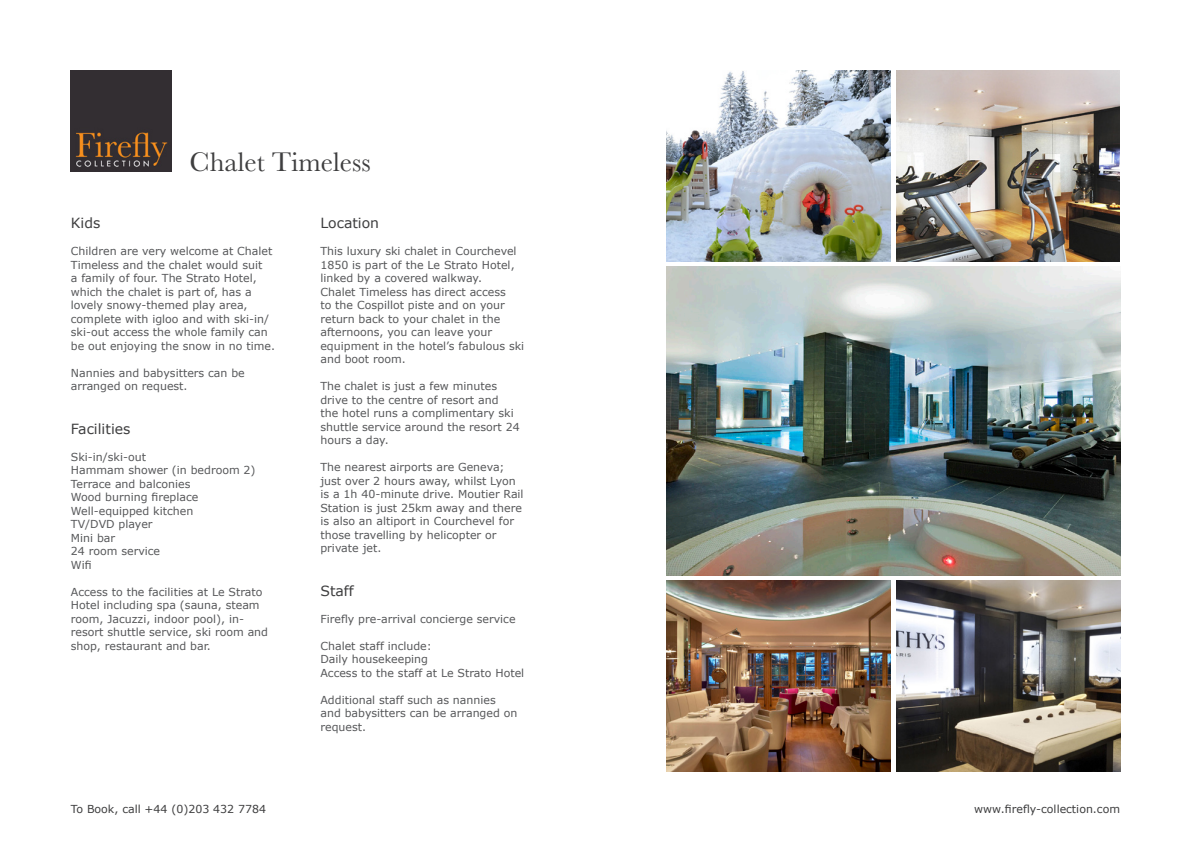
<style>
.page{position:relative;width:1191px;height:842px;background:#fff}
.page>*{position:absolute;margin:0;border:0;box-sizing:border-box;transform-origin:0 0}
.t1{font:28px "Baskerville";color:#3e3e3f}
.t2{font:14px "Verdana";color:#3e3e3f}
.t3{font:11px/13.5px "Verdana";color:#57585a}
.t4{font:11px "Verdana";color:#3e3e3f}
</style>
<div class="page">
<img style="left:71px;top:71px;width:101px;height:101px">
<img style="left:896px;top:581px;width:224px;height:190px">
<img style="left:666px;top:581px;width:224px;height:190px">
<img style="left:666px;top:71px;width:224px;height:190px">
<img style="left:896px;top:71px;width:224px;height:190px">
<img style="left:666px;top:267px;width:454px;height:308px">
<p class="t1" style="left:190px;top:145px;width:183px">Chalet Timeless</p>
<p class="t2" style="left:71px;top:214px;width:31px">Kids</p>
<p class="t3" style="left:71px;top:244px;width:206px">Children are very welcome at Chalet Timeless and the chalet would suit<br>a family of four. The Strato Hotel, which the chalet is part of, has a lovely snowy-themed play area, complete with igloo and with ski-in/ ski-out access the whole family can be out enjoying the snow in no time.</p>
<p class="t3" style="left:71px;top:366px;width:175px">Nannies and babysitters can be arranged on request.</p>
<p class="t2" style="left:71px;top:420px;width:61px">Facilities</p>
<p class="t3" style="left:71px;top:450px;width:77px">Ski-in/ski-out</p>
<p class="t3" style="left:71px;top:464px;width:186px">Hammam shower (in bedroom 2)</p>
<p class="t3" style="left:71px;top:477px;width:121px">Terrace and balconies</p>
<p class="t3" style="left:71px;top:491px;width:129px">Wood burning fireplace</p>
<p class="t3" style="left:71px;top:504px;width:124px">Well-equipped kitchen</p>
<p class="t3" style="left:71px;top:518px;width:83px">TV/DVD player</p>
<p class="t3" style="left:71px;top:531px;width:46px">Mini bar</p>
<p class="t3" style="left:71px;top:545px;width:91px">24 room service</p>
<p class="t3" style="left:71px;top:558px;width:22px">Wifi</p>
<p class="t3" style="left:71px;top:585px;width:199px">Access to the facilities at Le Strato Hotel including spa (sauna, steam room, Jacuzzi, indoor pool), in&shy;resort shuttle service, ski room and shop, restaurant and bar.</p>
<p class="t4" style="left:71px;top:802px;width:197px">To Book, call +44 (0)203 432 7784</p>
<p class="t2" style="left:320px;top:214px;width:60px">Location</p>
<p class="t3" style="left:320px;top:244px;width:205px">This luxury ski chalet in Courchevel<br>1850 is part of the Le Strato Hotel, linked by a covered walkway.<br>Chalet Timeless has direct access<br>to the Cospillot piste and on your return back to your chalet in the afternoons, you can leave your equipment in the hotel’s fabulous ski and boot room.</p>
<p class="t3" style="left:320px;top:379px;width:201px">The chalet is just a few minutes drive to the centre of resort and<br>the hotel runs a complimentary ski shuttle service around the resort 24 hours a day.</p>
<p class="t3" style="left:320px;top:460px;width:205px">The nearest airports are Geneva; just over 2 hours away, whilst Lyon is a 1h 40-minute drive. Moutier Rail<br>Station is just 25km away and there is also an altiport in Courchevel for those travelling by helicopter or private jet.</p>
<p class="t2" style="left:320px;top:582px;width:35px">Staff</p>
<p class="t3" style="left:320px;top:612px;width:197px">Firefly pre-arrival concierge service</p>
<p class="t3" style="left:320px;top:639px;width:113px">Chalet staff include:</p>
<p class="t3" style="left:320px;top:653px;width:109px">Daily housekeeping</p>
<p class="t3" style="left:320px;top:666px;width:205px">Access to the staff at Le Strato Hotel</p>
<p class="t3" style="left:320px;top:693px;width:198px">Additional staff such as nannies and babysitters can be arranged on request.</p>
<p class="t4" style="left:974px;top:802px;width:147px">www.firefly-collection.com</p>
</div>
